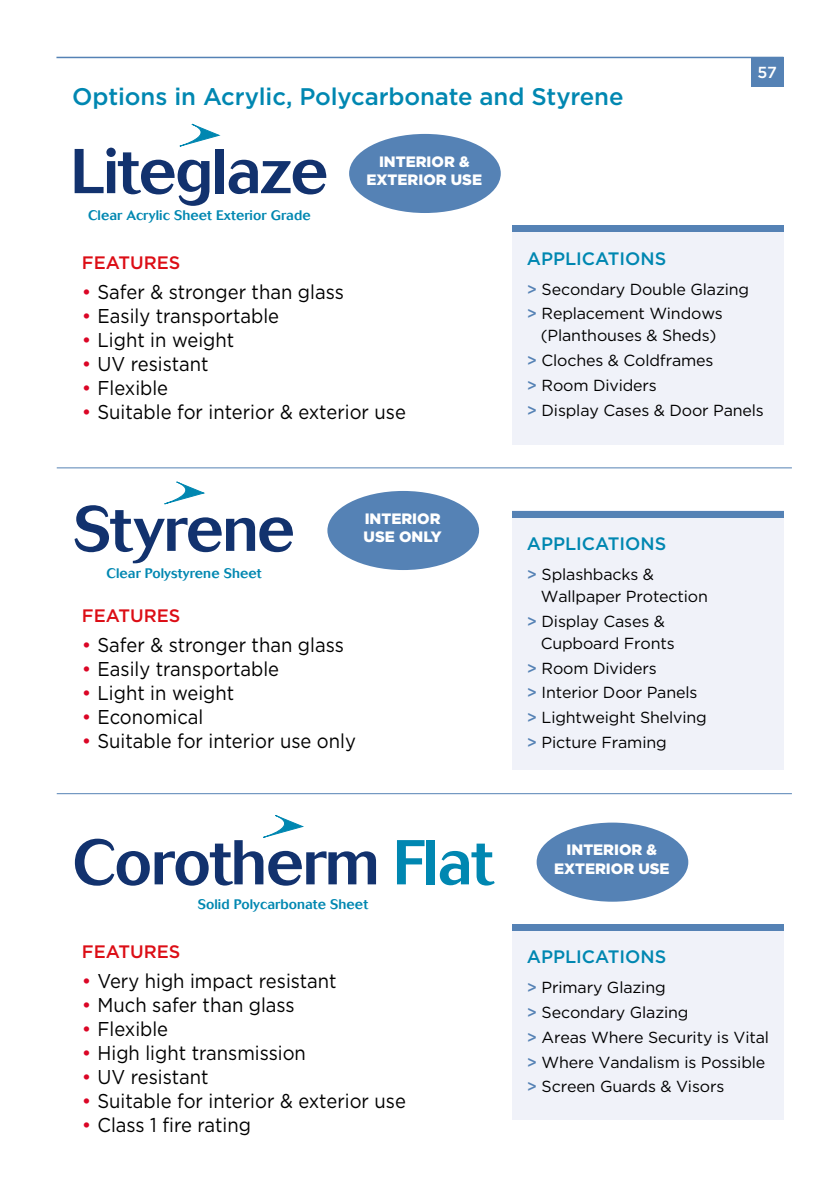
<style>
.page{position:relative;width:840px;height:1191px;background:#fff}
.page>*{position:absolute;margin:0;border:0;box-sizing:border-box;transform-origin:0 0}
.t1{font:500 62.6px "Cosmos";letter-spacing:-.02em;color:#12326e}
.t2{font:500 24px "Gotham";letter-spacing:-.005em;color:#0087b1}
.t3{font:20px "Gotham";color:#000;scale:.92 1}
.t4{font:500 18px "Gotham";color:#0087b1}
.t5{font:500 18px "Gotham";color:#dc0d15}
.t6{font:16px/24.8px "Gotham";letter-spacing:-.01em;color:#000}
.t7{font:500 16px "Gotham";color:#fff}
.t8{font:900 15px/18.2px "Gotham";color:#fff;text-align:center}
.t9{font:500 13.6px "Cosmos";letter-spacing:.005em;color:#0087b1}
.s1{color:#db0626}
.s2{font-weight:500;color:#5582b5}
.s3{color:#0087b1}
</style>
<div class="page">
<div style="left:750px;top:57px;width:33px;height:30px;background:#5582b5"></div>
<hr style="left:56px;top:57px;width:727px;height:1px;background:#5582b5">
<svg style="left:180px;top:124px;width:39px;height:22px"></svg>
<svg style="left:164px;top:482px;width:40px;height:22px"></svg>
<svg style="left:263px;top:815px;width:39px;height:22px"></svg>
<hr style="left:57px;top:467px;width:734px;height:1px;background:#5582b5">
<hr style="left:57px;top:793px;width:734px;height:1px;background:#5582b5">
<div style="left:349px;top:134px;width:151px;height:79px;background:#5582b5;border-radius:50%"></div>
<div style="left:536px;top:822px;width:152px;height:79px;background:#5582b5;border-radius:50%"></div>
<div style="left:327px;top:491px;width:152px;height:79px;background:#5582b5;border-radius:50%"></div>
<div style="left:512px;top:225px;width:270px;height:220px;background:#f0f2f9"></div>
<div style="left:512px;top:924px;width:270px;height:195px;background:#f0f2f9"></div>
<div style="left:512px;top:511px;width:270px;height:259px;background:#f0f2f9"></div>
<div style="left:512px;top:225px;width:270px;height:7px;background:#5582b5"></div>
<div style="left:512px;top:924px;width:270px;height:6px;background:#5582b5"></div>
<div style="left:512px;top:511px;width:270px;height:7px;background:#5582b5"></div>
<h2 class="t2" style="left:72px;top:83px;width:552px">Options in Acrylic, Polycarbonate and Styrene</h2>
<h1 class="t1" style="left:71px;top:135px;width:259px">Liteglaze</h1>
<p class="t9" style="left:88px;top:208px;width:224px">Clear Acrylic Sheet Exterior Grade</p>
<p class="t8" style="left:366px;top:152px;width:117px">INTERIOR &amp;<br>EXTERIOR USE</p>
<p class="t7" style="left:757px;top:63px;width:21px">57</p>
<p class="t5" style="left:82px;top:252px;width:100px">FEATURES</p>
<p class="t3" style="left:82px;top:281px;width:286px"><span class="s1">•</span> Safer &amp; stronger than glass</p>
<p class="t3" style="left:82px;top:305px;width:216px"><span class="s1">•</span> Easily transportable</p>
<p class="t3" style="left:82px;top:329px;width:167px"><span class="s1">•</span> Light in weight</p>
<p class="t3" style="left:82px;top:353px;width:139px"><span class="s1">•</span> UV resistant</p>
<p class="t3" style="left:82px;top:377px;width:95px"><span class="s1">•</span> Flexible</p>
<p class="t3" style="left:82px;top:401px;width:353px"><span class="s1">•</span> Suitable for interior &amp; exterior use</p>
<h1 class="t1" style="left:73px;top:493px;width:223px">Styrene</h1>
<p class="t9" style="left:106px;top:565px;width:156px">Clear Polystyrene Sheet</p>
<p class="t8" style="left:363px;top:509px;width:79px;text-align:left">INTERIOR<br>USE ONLY</p>
<p class="t5" style="left:82px;top:605px;width:100px">FEATURES</p>
<p class="t3" style="left:82px;top:634px;width:286px"><span class="s1">•</span> Safer &amp; stronger than glass</p>
<p class="t3" style="left:82px;top:658px;width:216px"><span class="s1">•</span> Easily transportable</p>
<p class="t3" style="left:82px;top:682px;width:167px"><span class="s1">•</span> Light in weight</p>
<p class="t3" style="left:82px;top:706px;width:133px"><span class="s1">•</span> Economical</p>
<p class="t3" style="left:82px;top:730px;width:299px"><span class="s1">•</span> Suitable for interior use only</p>
<p class="t4" style="left:526px;top:248px;width:141px">APPLICATIONS</p>
<p class="t6" style="left:526px;top:276px;width:224px"><span class="s2">&gt;</span> Secondary Double Glazing <span class="s2">&gt;</span> Replacement Windows</p>
<p class="t6" style="left:526px;top:323px;width:238px;text-indent:14px">(Planthouses &amp; Sheds)<br><span class="s2">&gt;</span> Cloches &amp; Coldframes<br><span class="s2">&gt;</span> Room Dividers<br><span class="s2">&gt;</span> Display Cases &amp; Door Panels</p>
<p class="t4" style="left:526px;top:534px;width:141px">APPLICATIONS</p>
<p class="t6" style="left:540px;top:563px;width:169px;line-height:22px;text-indent:-14px"><span class="s2">&gt;</span> Splashbacks &amp;<br>Wallpaper Protection</p>
<p class="t6" style="left:540px;top:610px;width:135px;line-height:22px;text-indent:-14px"><span class="s2">&gt;</span> Display Cases &amp;<br>Cupboard Fronts</p>
<p class="t6" style="left:526px;top:655px;width:181px"><span class="s2">&gt;</span> Room Dividers<br><span class="s2">&gt;</span> Interior Door Panels <span class="s2">&gt;</span> Lightweight Shelving <span class="s2">&gt;</span> Picture Framing</p>
<h1 class="t1" style="left:72px;top:826px;width:422px">Corotherm <span class="s3">Flat</span></h1>
<p class="t9" style="left:198px;top:896px;width:172px">Solid Polycarbonate Sheet</p>
<p class="t5" style="left:82px;top:941px;width:100px">FEATURES</p>
<p class="t3" style="left:82px;top:970px;width:278px"><span class="s1">•</span> Very high impact resistant</p>
<p class="t3" style="left:82px;top:994px;width:233px"><span class="s1">•</span> Much safer than glass</p>
<p class="t3" style="left:82px;top:1018px;width:95px"><span class="s1">•</span> Flexible</p>
<p class="t3" style="left:82px;top:1042px;width:245px"><span class="s1">•</span> High light transmission</p>
<p class="t3" style="left:82px;top:1066px;width:139px"><span class="s1">•</span> UV resistant</p>
<p class="t3" style="left:82px;top:1090px;width:353px"><span class="s1">•</span> Suitable for interior &amp; exterior use</p>
<p class="t3" style="left:82px;top:1114px;width:185px"><span class="s1">•</span> Class 1 fire rating</p>
<p class="t8" style="left:553px;top:840px;width:117px">INTERIOR &amp;<br>EXTERIOR USE</p>
<p class="t4" style="left:526px;top:946px;width:141px">APPLICATIONS</p>
<p class="t6" style="left:526px;top:974px;width:243px"><span class="s2">&gt;</span> Primary Glazing<br><span class="s2">&gt;</span> Secondary Glazing<br><span class="s2">&gt;</span> Areas Where Security is Vital <span class="s2">&gt;</span> Where Vandalism is Possible <span class="s2">&gt;</span> Screen Guards &amp; Visors</p>
</div>
